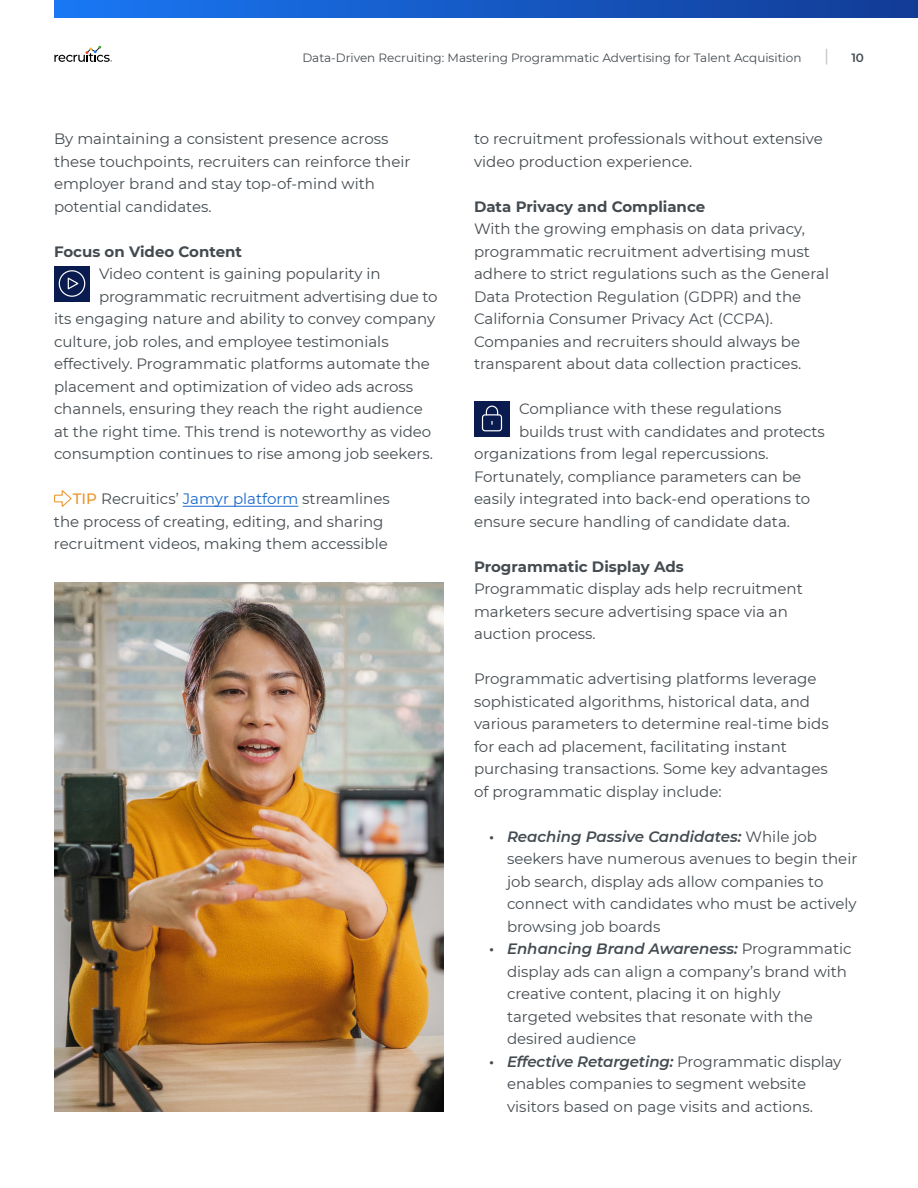
<style>
.page{position:relative;width:918px;height:1188px;background:#fff}
.page>*{position:absolute;margin:0;border:0;box-sizing:border-box;transform-origin:0 0}
.t1{font:15px/22.5px "Montserrat";color:#444b50}
.t2{font:700 15px "Montserrat";color:#444b50}
.t3{font:12px "Montserrat";color:#444b50}
.t4{font:600 12px "Montserrat";color:#444b50}
.s1{font-weight:500;color:#ea9429}
.s2{color:#1968cb}
.s3{font-weight:600}
.s4{font-weight:600;font-style:italic}
</style>
<div class="page">
<div style="left:54px;top:0;width:864px;height:17px;background:linear-gradient(to right,#1978f5,#123b95)"></div>
<svg style="left:54px;top:46px;width:58px;height:16px"></svg>
<svg style="left:826px;top:49px;width:1px;height:15px"></svg>
<hr style="left:183px;top:506px;width:115px;height:1px;background:#1968cb">
<svg style="left:54px;top:491px;width:18px;height:16px"></svg>
<img style="left:54px;top:582px;width:390px;height:530px">
<div style="left:54px;top:266px;width:36px;height:36px;background:#0a1c4f"></div>
<svg style="left:67px;top:277px;width:12px;height:13px"></svg>
<div style="left:59px;top:270px;width:26px;height:27px;border:1px solid #fff;border-radius:50%"></div>
<div style="left:474px;top:401px;width:36px;height:35px;background:#0a1c4f"></div>
<svg style="left:485px;top:405px;width:14px;height:19px"></svg>
<div style="left:482px;top:414px;width:20px;height:17px;border:1px solid #fff;border-radius:3px"></div>
<p class="t3" style="left:302px;top:49px;width:501px">Data-Driven Recruiting: Mastering Programmatic Advertising for Talent Acquisition</p>
<p class="t4" style="left:851px;top:49px;width:14px">10</p>
<p class="t1" style="left:54px;top:127px;width:358px">By maintaining a consistent presence across these touchpoints, recruiters can reinforce their employer brand and stay top-of-mind with potential candidates.</p>
<p class="t2" style="left:54px;top:240px;width:190px">Focus on Video Content</p>
<p class="t1" style="left:99px;top:262px;width:283px">Video content is gaining popularity in</p>
<p class="t1" style="left:99px;top:284px;width:340px">programmatic recruitment advertising due to</p>
<p class="t1" style="left:54px;top:307px;width:383px">its engaging nature and ability to convey company</p>
<p class="t1" style="left:54px;top:329px;width:336px">culture, job roles, and employee testimonials</p>
<p class="t1" style="left:54px;top:352px;width:378px">effectively. Programmatic platforms automate the</p>
<p class="t1" style="left:54px;top:374px;width:361px">placement and optimization of video ads across</p>
<p class="t1" style="left:54px;top:397px;width:370px">channels, ensuring they reach the right audience</p>
<p class="t1" style="left:54px;top:419px;width:379px">at the right time. This trend is noteworthy as video</p>
<p class="t1" style="left:54px;top:442px;width:380px">consumption continues to rise among job seekers.</p>
<p class="t1" style="left:54px;top:487px;width:337px;text-indent:19px"><span class="s1">TIP</span> Recruitics’ <span class="s2">Jamyr platform</span> streamlines the process of creating, editing, and sharing recruitment videos, making them accessible</p>
<p class="t1" style="left:474px;top:127px;width:350px">to recruitment professionals without extensive video production experience.</p>
<p class="t2" style="left:474px;top:195px;width:233px">Data Privacy and Compliance</p>
<p class="t1" style="left:474px;top:217px;width:357px">With the growing emphasis on data privacy, programmatic recruitment advertising must adhere to strict regulations such as the General Data Protection Regulation (GDPR) and the California Consumer Privacy Act (CCPA).<br>Companies and recruiters should always be transparent about data collection practices.</p>
<p class="t1" style="left:519px;top:397px;width:264px">Compliance with these regulations</p>
<p class="t1" style="left:519px;top:419px;width:307px">builds trust with candidates and protects</p>
<p class="t1" style="left:474px;top:442px;width:296px">organizations from legal repercussions.</p>
<p class="t1" style="left:474px;top:464px;width:329px">Fortunately, compliance parameters can be</p>
<p class="t1" style="left:474px;top:487px;width:338px">easily integrated into back-end operations to</p>
<p class="t1" style="left:474px;top:509px;width:318px">ensure secure handling of candidate data.</p>
<p class="t2" style="left:474px;top:555px;width:211px">Programmatic Display Ads</p>
<p class="t1" style="left:474px;top:577px;width:330px">Programmatic display ads help recruitment marketers secure advertising space via an auction process.</p>
<p class="t1" style="left:474px;top:667px;width:356px">Programmatic advertising platforms leverage sophisticated algorithms, historical data, and various parameters to determine real-time bids for each ad placement, facilitating instant purchasing transactions. Some key advantages of programmatic display include:</p>
<p class="t1" style="left:507px;top:824px;width:352px;text-indent:-18px"><span class="s3">•</span> <span class="s4">Reaching Passive Candidates:</span> While job seekers have numerous avenues to begin their job search, display ads allow companies to connect with candidates who must be actively browsing job boards</p>
<p class="t1" style="left:507px;top:937px;width:346px;text-indent:-18px"><span class="s3">•</span> <span class="s4">Enhancing Brand Awareness:</span> Programmatic display ads can align a company’s brand with creative content, placing it on highly<br>targeted websites that resonate with the desired audience</p>
<p class="t1" style="left:507px;top:1049px;width:336px;text-indent:-18px"><span class="s3">•</span> <span class="s4">Effective Retargeting:</span> Programmatic display enables companies to segment website visitors based on page visits and actions.</p>
</div>
